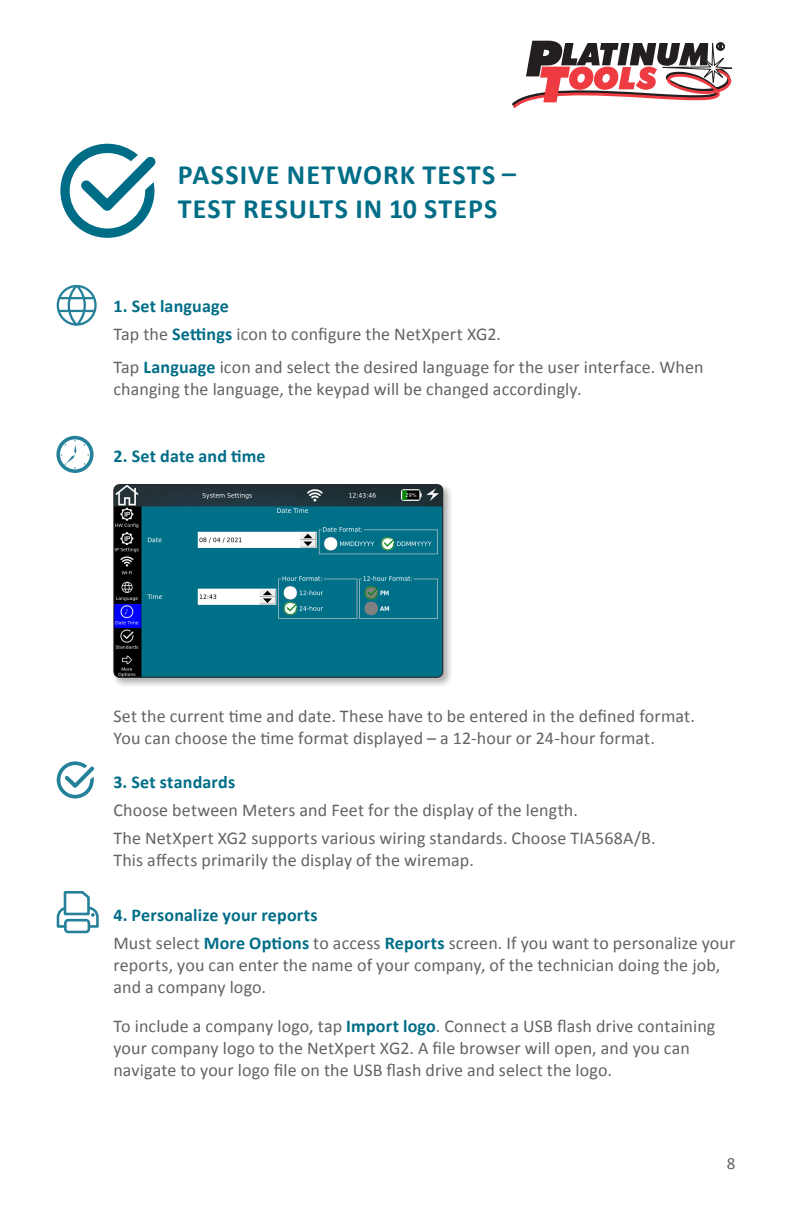
<style>
.page{position:relative;width:792px;height:1224px;background:#fff}
.page>*{position:absolute;margin:0;border:0;box-sizing:border-box;transform-origin:0 0}
.Heading_1{font:700 28px/33.6px "Calibri";letter-spacing:.04em;color:#006d87}
.Bullet{font:18px/22px "Calibri";letter-spacing:.005em;color:#636366}
.Subheads{font:700 18px "Calibri";letter-spacing:.01em;color:#006d87}
.t1{font:17px "Calibri";color:#636366}
.s1{font-weight:700;color:#006d87}
</style>
<div class="page">
<div style="left:57px;top:285px;width:40px;height:41px;border:2px solid #258099;border-radius:50%"></div>
<svg style="left:67px;top:284px;width:20px;height:42px"></svg>
<hr style="left:59px;top:297px;width:34px;height:2px;background:#258099">
<hr style="left:59px;top:310px;width:35px;height:2px;background:#258099">
<div style="left:111px;top:482px;width:342px;height:206px;background:#231f20;opacity:.35"></div>
<img style="left:114px;top:485px;width:329px;height:192px">
<div style="left:113px;top:484px;width:330px;height:194px;border:1px solid #231f20;border-radius:6px"></div>
<svg style="left:57px;top:761px;width:38px;height:37px"></svg>
<div style="left:64px;top:919px;width:26px;height:14px;border:3px solid #258099;border-radius:3px"></div>
<svg style="left:56px;top:891px;width:43px;height:38px"></svg>
<div style="left:56px;top:436px;width:38px;height:37px;border:4px solid #258099;border-radius:50%"></div>
<svg style="left:61px;top:440px;width:15px;height:28px"></svg>
<svg style="left:60px;top:144px;width:96px;height:94px"></svg>
<svg style="left:512px;top:41px;width:220px;height:67px"></svg>
<p class="Heading_1" style="left:178px;top:157px;width:340px">PASSIVE NETWORK TESTS –<br>TEST RESULTS IN 10 STEPS</p>
<p class="Subheads" style="left:113px;top:293px;width:117px">1. Set language</p>
<p class="Bullet" style="left:113px;top:322px;width:389px">Tap the <span class="s1">Settings</span> icon to configure the NetXpert XG2.</p>
<p class="Bullet" style="left:113px;top:355px;width:592px">Tap <span class="s1">Language</span> icon and select the desired language for the user interface. When changing the language, the keypad will be changed accordingly.</p>
<p class="Subheads" style="left:113px;top:443px;width:154px">2. Set date and time</p>
<p class="Bullet" style="left:113px;top:704px;width:583px">Set the current time and date. These have to be entered in the defined format.<br>You can choose the time format displayed – a 12-hour or 24-hour format.</p>
<p class="Subheads" style="left:113px;top:770px;width:123px">3. Set standards</p>
<p class="Bullet" style="left:113px;top:799px;width:466px">Choose between Meters and Feet for the display of the length.</p>
<p class="Bullet" style="left:113px;top:826px;width:544px">The NetXpert XG2 supports various wiring standards. Choose TIA568A/B.<br>This affects primarily the display of the wiremap.</p>
<p class="Subheads" style="left:113px;top:902px;width:206px">4. Personalize your reports</p>
<p class="Bullet" style="left:113px;top:931px;width:623px">Must select <span class="s1">More Options</span> to access <span class="s1">Reports</span> screen. If you want to personalize your reports, you can enter the name of your company, of the technician doing the job, and a company logo.</p>
<p class="Bullet" style="left:113px;top:1014px;width:604px">To include a company logo, tap <span class="s1">Import logo</span>. Connect a USB flash drive containing your company logo to the NetXpert XG2. A file browser will open, and you can navigate to your logo file on the USB flash drive and select the logo.</p>
<p class="t1" style="left:727px;top:1151px;width:10px">8</p>
</div>
